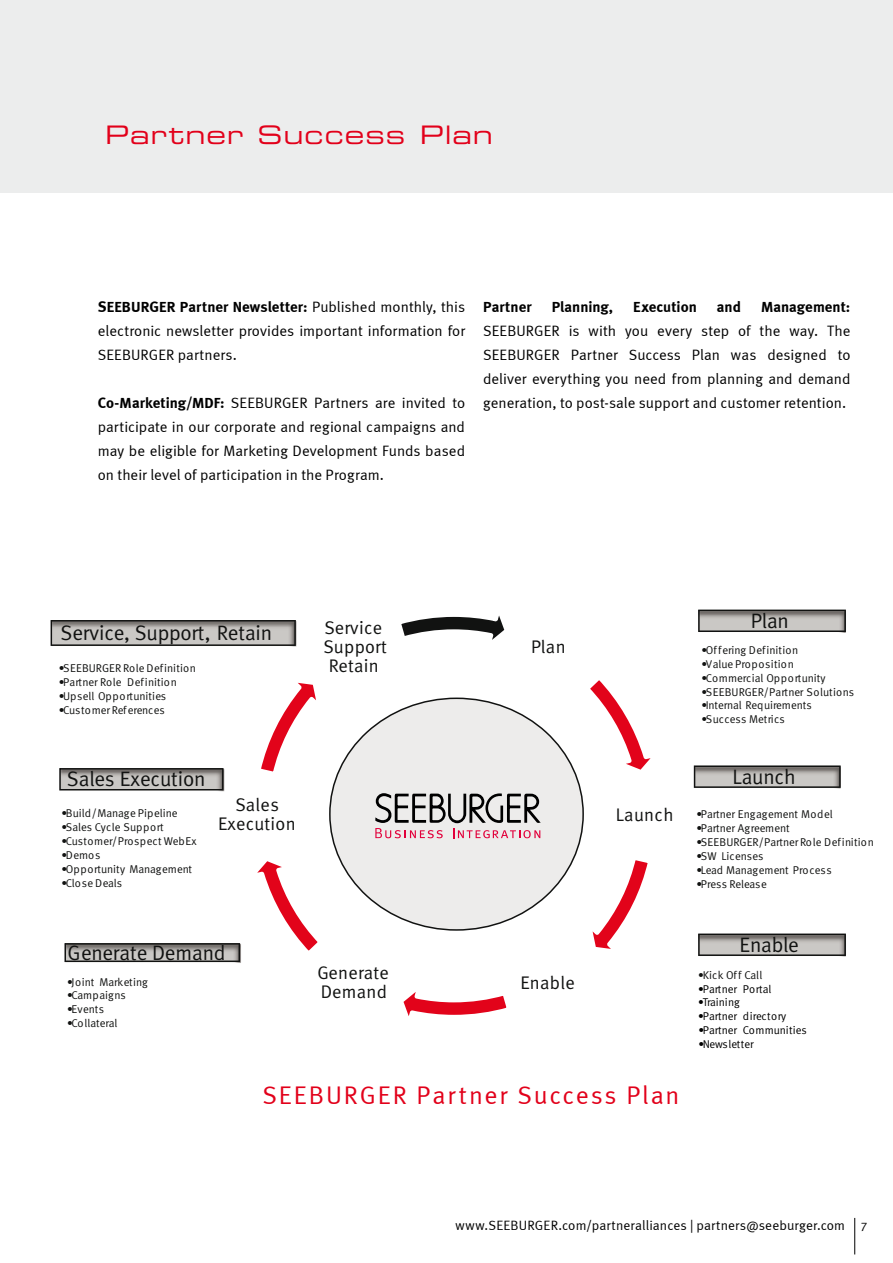
<style>
.page{position:relative;width:893px;height:1263px;background:#fff}
.page>*{position:absolute;margin:0;border:0;box-sizing:border-box;transform-origin:0 0}
.t1{font:25.5px "Meta Normal LF";letter-spacing:.075em;color:#e2001a}
.t2{font:25.5px "Eurostile LTCE Extended Two";letter-spacing:.04em;color:#e2001a}
.t3{font:20.85px "Meta Normal LF";letter-spacing:-.015em;color:#111211}
.t4{font:18.3px/19.2px "Meta Normal LF";letter-spacing:.015em;color:#111211}
.t5{font:15px/24px "Meta Normal LF";letter-spacing:.005em;color:#000;text-align:justify}
.t6{font:15px "Meta Bold LF";letter-spacing:.005em;color:#000}
.t7{font:13.5px "Meta Normal LF";letter-spacing:.01em;color:#000}
.t8{font:12.3px "Meta Normal Caps";color:#000}
.t9{font:11.25px "Meta Normal LF";letter-spacing:.01em;color:#111211}
.t10{font:11.25px "Meta Normal LF";letter-spacing:-.015em;color:#111211}
.t11{font:11.25px "Meta Normal LF";letter-spacing:-.015em;color:#000}
.t12{font:11.25px "Meta Normal LF";letter-spacing:-.01em;color:#111211}
.s1{font-family:"Meta Normal LF"}
.s2{font-family:"Meta Bold LF"}
</style>
<div class="page">
<div style="left:0;top:0;width:893px;height:193px;background:#eceded"></div>
<hr style="left:854px;top:1218px;width:1px;height:36px;background:#000">
<svg style="left:590px;top:680px;width:61px;height:90px"></svg>
<svg style="left:592px;top:860px;width:56px;height:89px"></svg>
<svg style="left:403px;top:992px;width:104px;height:24px"></svg>
<svg style="left:257px;top:861px;width:61px;height:90px"></svg>
<svg style="left:261px;top:682px;width:55px;height:90px"></svg>
<svg style="left:401px;top:615px;width:104px;height:25px"></svg>
<svg style="left:329px;top:697px;width:255px;height:234px;fill:#edeceb"></svg>
<svg style="left:698px;top:610px;width:148px;height:22px;background:#9e9c99"></svg>
<svg style="left:694px;top:765px;width:147px;height:23px;background:#9d9b98"></svg>
<svg style="left:698px;top:933px;width:148px;height:23px;background:#9e9c99"></svg>
<img style="left:65px;top:944px;width:176px;height:19px">
<svg style="left:64px;top:943px;width:176px;height:19px;background:#979592"></svg>
<img style="left:60px;top:769px;width:165px;height:22px">
<svg style="left:59px;top:768px;width:165px;height:22px;background:#a19e9c"></svg>
<img style="left:290px;top:621px;width:7px;height:26px">
<svg style="left:51px;top:620px;width:245px;height:26px;background:#a4a29f"></svg>
<svg style="left:375px;top:793px;width:166px;height:45px;background:#b7aaad"></svg>
<h1 class="t2" style="left:105px;top:117px;width:389px">Partner Success Plan</h1>
<p class="t6" style="left:98px;top:298px;width:369px">SEEBURGER Partner Newsletter: <span class="s1">Published monthly, this</span></p>
<p class="t5" style="left:98px;top:319px;width:369px">electronic newsletter provides important information for<br>SEEBURGER partners.</p>
<p class="t5" style="left:98px;top:391px;width:369px"><span class="s2">Co-Marketing/MDF:</span> SEEBURGER Partners are invited to participate in our corporate and regional campaigns and may be eligible for Marketing Development Funds based on their level of participation in the Program.</p>
<p class="t6" style="left:483px;top:298px;width:50px">Partner</p>
<p class="t6" style="left:552px;top:298px;width:63px">Planning,</p>
<p class="t6" style="left:633px;top:298px;width:65px">Execution</p>
<p class="t6" style="left:717px;top:298px;width:25px">and</p>
<p class="t6" style="left:761px;top:298px;width:91px">Management:</p>
<p class="t5" style="left:483px;top:319px;width:369px">SEEBURGER is with you every step of the way. The SEEBURGER Partner Success Plan was designed to deliver everything you need from planning and demand generation, to post-sale support and customer retention.</p>
<h2 class="t3" style="left:61px;top:620px;width:213px">Service, Support, Retain</h2>
<p class="t9" style="left:59px;top:662px;width:139px">•SEEBURGER Role Definition</p>
<p class="t9" style="left:59px;top:676px;width:119px">•Partner Role Definition</p>
<p class="t9" style="left:59px;top:690px;width:109px">•Upsell Opportunities</p>
<p class="t10" style="left:59px;top:704px;width:107px">•Customer References</p>
<h2 class="t3" style="left:67px;top:767px;width:140px">Sales Execution</h2>
<p class="t9" style="left:61px;top:807px;width:118px">•Build/Manage Pipeline</p>
<p class="t9" style="left:61px;top:821px;width:104px">•Sales Cycle Support</p>
<p class="t9" style="left:61px;top:835px;width:137px">•Customer/Prospect WebEx</p>
<p class="t9" style="left:61px;top:849px;width:40px">•Demos</p>
<p class="t12" style="left:61px;top:863px;width:132px">•Opportunity Management</p>
<p class="t9" style="left:61px;top:877px;width:62px">•Close Deals</p>
<p class="t4" style="left:218px;top:795px;width:79px;text-align:center">Sales<br>Execution</p>
<h2 class="t3" style="left:68px;top:940px;width:159px">Generate Demand</h2>
<p class="t9" style="left:67px;top:975px;width:82px">•Joint Marketing</p>
<p class="t9" style="left:67px;top:989px;width:60px">•Campaigns</p>
<p class="t9" style="left:67px;top:1003px;width:38px">•Events</p>
<p class="t10" style="left:67px;top:1017px;width:52px">•Collateral</p>
<p class="t4" style="left:324px;top:618px;width:65px">Service<br>Support<br>Retain</p>
<p class="t4" style="left:317px;top:963px;width:73px">Generate<br>Demand</p>
<p class="t4" style="left:531px;top:637px;width:36px">Plan</p>
<p class="t4" style="left:521px;top:972px;width:56px">Enable</p>
<p class="t4" style="left:616px;top:805px;width:59px">Launch</p>
<h2 class="t3" style="left:751px;top:608px;width:40px">Plan</h2>
<p class="t9" style="left:702px;top:643px;width:98px">•Offering Definition</p>
<p class="t9" style="left:702px;top:657px;width:94px">•Value Proposition</p>
<p class="t9" style="left:702px;top:671px;width:126px">•Commercial Opportunity</p>
<p class="t9" style="left:702px;top:685px;width:154px">•SEEBURGER/Partner Solutions</p>
<p class="t10" style="left:702px;top:699px;width:112px">•Internal Requirements</p>
<p class="t9" style="left:702px;top:713px;width:85px">•Success Metrics</p>
<h2 class="t3" style="left:733px;top:764px;width:65px">Launch</h2>
<p class="t10" style="left:696px;top:808px;width:138px">•Partner Engagement Model</p>
<p class="t10" style="left:696px;top:821px;width:95px">•Partner Agreement</p>
<p class="t9" style="left:696px;top:835px;width:179px">•SEEBURGER/Partner Role Definition</p>
<p class="t9" style="left:696px;top:849px;width:69px">•SW Licenses</p>
<p class="t10" style="left:696px;top:863px;width:137px">•Lead Management Process</p>
<p class="t10" style="left:696px;top:877px;width:72px">•Press Release</p>
<h2 class="t3" style="left:739px;top:933px;width:61px">Enable</h2>
<p class="t9" style="left:698px;top:968px;width:65px">•Kick Off Call</p>
<p class="t11" style="left:698px;top:982px;width:75px">•Partner Portal</p>
<p class="t11" style="left:698px;top:996px;width:43px">•Training</p>
<p class="t11" style="left:698px;top:1010px;width:89px">•Partner directory</p>
<p class="t11" style="left:698px;top:1024px;width:110px">•Partner Communities</p>
<p class="t11" style="left:698px;top:1038px;width:57px">•Newsletter</p>
<h1 class="t1" style="left:263px;top:1080px;width:418px">SEEBURGER Partner Success Plan</h1>
<p class="t7" style="left:455px;top:1217px;width:391px">www.SEEBURGER.com/partneralliances | partners@seeburger.com</p>
<p class="t8" style="left:861px;top:1217px;width:8px">7</p>
</div>
